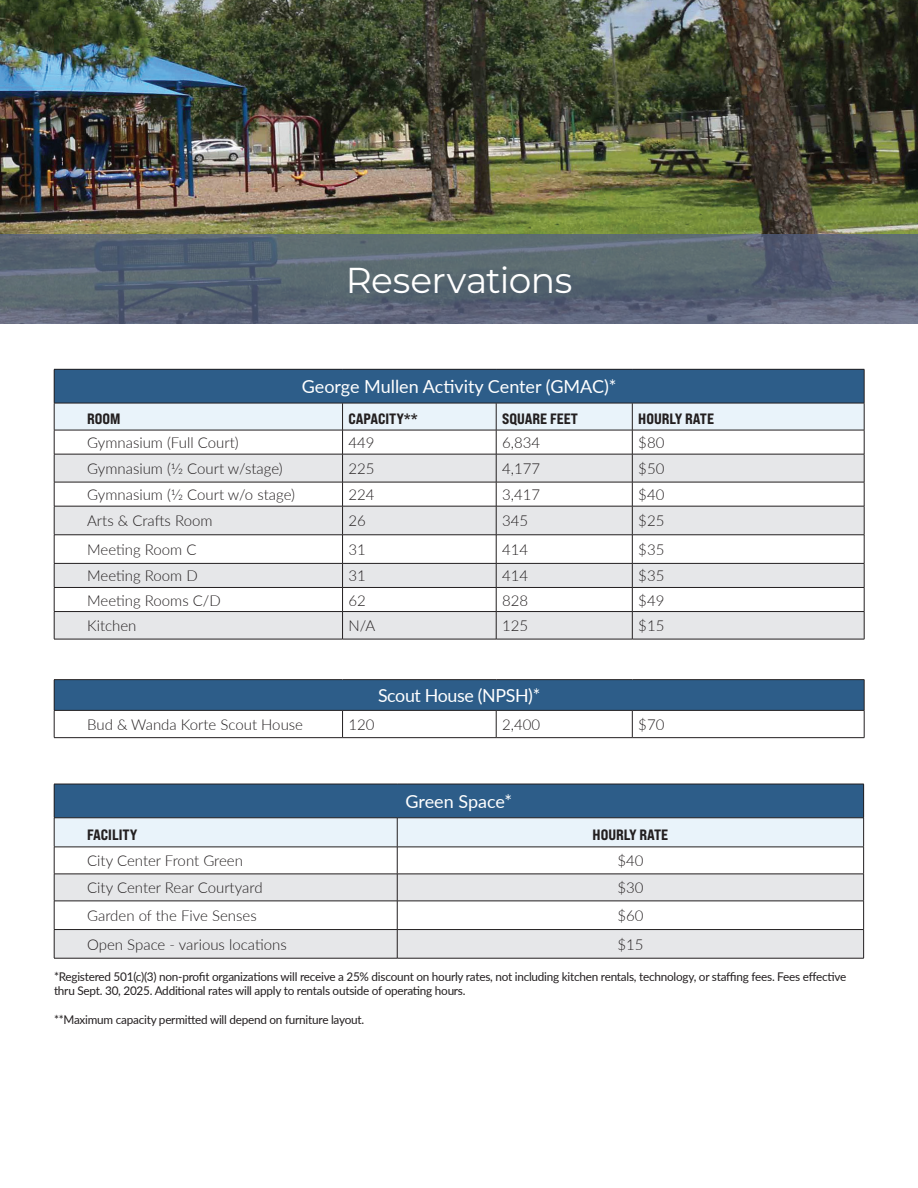
<style>
.page{position:relative;width:918px;height:1188px;background:#fff}
.page>*{position:absolute;margin:0;border:0;box-sizing:border-box;transform-origin:0 0}
.t1{font:36px "Montserrat";letter-spacing:-.015em;color:#fff}
.t2{font:18px "Lato";letter-spacing:-.005em;color:#fff}
.t3{font:300 15px "Lato";color:#231f20}
.t4{font:15px "Bebas Neue Pro Exp Eb";color:#231f20}
.t5{font:12px/14.4px "Lato";letter-spacing:-.02em;color:#231f20}
</style>
<div class="page">
<img style="left:0;top:0;width:918px;height:234px">
<svg style="left:0;top:234px;width:918px;height:89px;background:#5a6674"></svg>
<div style="left:54px;top:784px;width:810px;height:34px;background:#2d5d89"></div>
<hr style="left:863px;top:784px;width:1px;height:34px;background:#231f20">
<hr style="left:54px;top:958px;width:343px;height:1px;background:#231f20">
<hr style="left:397px;top:958px;width:467px;height:1px;background:#231f20">
<svg style="left:54px;top:819px;width:810px;height:139px"></svg>
<hr style="left:54px;top:847px;width:343px;height:1px;background:#231f20">
<hr style="left:54px;top:784px;width:343px;height:1px;background:#231f20">
<hr style="left:54px;top:784px;width:1px;height:34px;background:#231f20">
<hr style="left:397px;top:784px;width:467px;height:1px;background:#231f20">
<hr style="left:54px;top:818px;width:343px;height:1px;background:#231f20">
<hr style="left:397px;top:818px;width:467px;height:1px;background:#231f20">
<div style="left:54px;top:369px;width:810px;height:34px;background:#2d5d89"></div>
<hr style="left:54px;top:639px;width:289px;height:1px;background:#231f20">
<hr style="left:343px;top:639px;width:153px;height:1px;background:#231f20">
<hr style="left:496px;top:639px;width:136px;height:1px;background:#231f20">
<hr style="left:632px;top:639px;width:232px;height:1px;background:#231f20">
<hr style="left:54px;top:369px;width:289px;height:1px;background:#231f20">
<hr style="left:54px;top:369px;width:1px;height:34px;background:#231f20">
<hr style="left:343px;top:369px;width:153px;height:1px;background:#231f20">
<hr style="left:496px;top:369px;width:136px;height:1px;background:#231f20">
<hr style="left:632px;top:369px;width:232px;height:1px;background:#231f20">
<hr style="left:864px;top:369px;width:1px;height:34px;background:#231f20">
<svg style="left:54px;top:403px;width:811px;height:236px"></svg>
<hr style="left:54px;top:430px;width:289px;height:1px;background:#231f20">
<hr style="left:343px;top:430px;width:153px;height:1px;background:#231f20">
<hr style="left:496px;top:430px;width:136px;height:1px;background:#231f20">
<hr style="left:632px;top:430px;width:232px;height:1px;background:#231f20">
<div style="left:54px;top:680px;width:810px;height:30px;background:#2d5d89"></div>
<hr style="left:864px;top:680px;width:1px;height:30px;background:#231f20">
<hr style="left:54px;top:680px;width:1px;height:30px;background:#231f20">
<hr style="left:54px;top:679px;width:289px;height:1px;background:#231f20">
<hr style="left:343px;top:679px;width:153px;height:1px;background:#231f20">
<hr style="left:496px;top:679px;width:136px;height:1px;background:#231f20">
<hr style="left:632px;top:679px;width:232px;height:1px;background:#231f20">
<svg style="left:54px;top:710px;width:811px;height:28px"></svg>
<hr style="left:496px;top:737px;width:136px;height:1px;background:#231f20">
<p class="t1" style="left:346px;top:255px;width:228px">Reservations</p>
<p class="t2" style="left:302px;top:374px;width:316px">George Mullen Activity Center (GMAC)*</p>
<p class="t4" style="left:87px;top:409px;width:35px">ROOM</p>
<p class="t4" style="left:349px;top:409px;width:71px">CAPACITY**</p>
<p class="t4" style="left:502px;top:409px;width:77px">SQUARE FEET</p>
<p class="t4" style="left:638px;top:409px;width:77px">HOURLY RATE</p>
<p class="t3" style="left:87px;top:432px;width:153px">Gymnasium (Full Court)</p>
<p class="t3" style="left:349px;top:432px;width:28px">449</p>
<p class="t3" style="left:502px;top:432px;width:40px">6,834</p>
<p class="t3" style="left:638px;top:432px;width:28px">$80</p>
<p class="t3" style="left:87px;top:458px;width:197px">Gymnasium (1/2 Court w/stage)</p>
<p class="t3" style="left:349px;top:458px;width:28px">225</p>
<p class="t3" style="left:502px;top:458px;width:40px">4,177</p>
<p class="t3" style="left:638px;top:458px;width:28px">$50</p>
<p class="t3" style="left:87px;top:484px;width:209px">Gymnasium (1/2 Court w/o stage)</p>
<p class="t3" style="left:349px;top:484px;width:28px">224</p>
<p class="t3" style="left:502px;top:484px;width:40px">3,417</p>
<p class="t3" style="left:638px;top:484px;width:28px">$40</p>
<p class="t3" style="left:87px;top:511px;width:127px">Arts &amp; Crafts Room</p>
<p class="t3" style="left:349px;top:511px;width:19px">26</p>
<p class="t3" style="left:502px;top:511px;width:28px">345</p>
<p class="t3" style="left:638px;top:511px;width:28px">$25</p>
<p class="t3" style="left:87px;top:539px;width:111px">Meeting Room C</p>
<p class="t3" style="left:349px;top:539px;width:19px">31</p>
<p class="t3" style="left:502px;top:539px;width:28px">414</p>
<p class="t3" style="left:638px;top:539px;width:28px">$35</p>
<p class="t3" style="left:87px;top:566px;width:112px">Meeting Room D</p>
<p class="t3" style="left:349px;top:566px;width:19px">31</p>
<p class="t3" style="left:502px;top:566px;width:28px">414</p>
<p class="t3" style="left:638px;top:566px;width:28px">$35</p>
<p class="t3" style="left:87px;top:590px;width:135px">Meeting Rooms C/D</p>
<p class="t3" style="left:349px;top:590px;width:19px">62</p>
<p class="t3" style="left:502px;top:590px;width:28px">828</p>
<p class="t3" style="left:638px;top:590px;width:28px">$49</p>
<p class="t3" style="left:87px;top:616px;width:51px">Kitchen</p>
<p class="t3" style="left:349px;top:616px;width:28px">N/A</p>
<p class="t3" style="left:502px;top:616px;width:28px">125</p>
<p class="t3" style="left:638px;top:616px;width:28px">$15</p>
<p class="t2" style="left:378px;top:683px;width:164px">Scout House (NPSH)*</p>
<p class="t3" style="left:87px;top:714px;width:217px">Bud &amp; Wanda Korte Scout House</p>
<p class="t3" style="left:349px;top:714px;width:28px">120</p>
<p class="t3" style="left:502px;top:714px;width:40px">2,400</p>
<p class="t3" style="left:638px;top:714px;width:28px">$70</p>
<p class="t2" style="left:406px;top:789px;width:108px">Green Space*</p>
<p class="t4" style="left:87px;top:825px;width:52px">FACILITY</p>
<p class="t4" style="left:593px;top:825px;width:77px">HOURLY RATE</p>
<p class="t3" style="left:87px;top:851px;width:157px">City Center Front Green</p>
<p class="t3" style="left:617px;top:851px;width:28px">$40</p>
<p class="t3" style="left:87px;top:878px;width:177px">City Center Rear Courtyard</p>
<p class="t3" style="left:617px;top:878px;width:28px">$30</p>
<p class="t3" style="left:87px;top:905px;width:171px">Garden of the Five Senses</p>
<p class="t3" style="left:617px;top:905px;width:28px">$60</p>
<p class="t3" style="left:87px;top:934px;width:201px">Open Space - various locations</p>
<p class="t3" style="left:617px;top:934px;width:28px">$15</p>
<p class="t5" style="left:54px;top:969px;width:794px">*Registered 501(c)(3) non-profit organizations will receive a 25% discount on hourly rates, not including kitchen rentals, technology, or staffing fees. Fees effective thru Sept. 30, 2025. Additional rates will apply to rentals outside of operating hours.</p>
<p class="t5" style="left:54px;top:1012px;width:312px">**Maximum capacity permitted will depend on furniture layout.</p>
</div>
